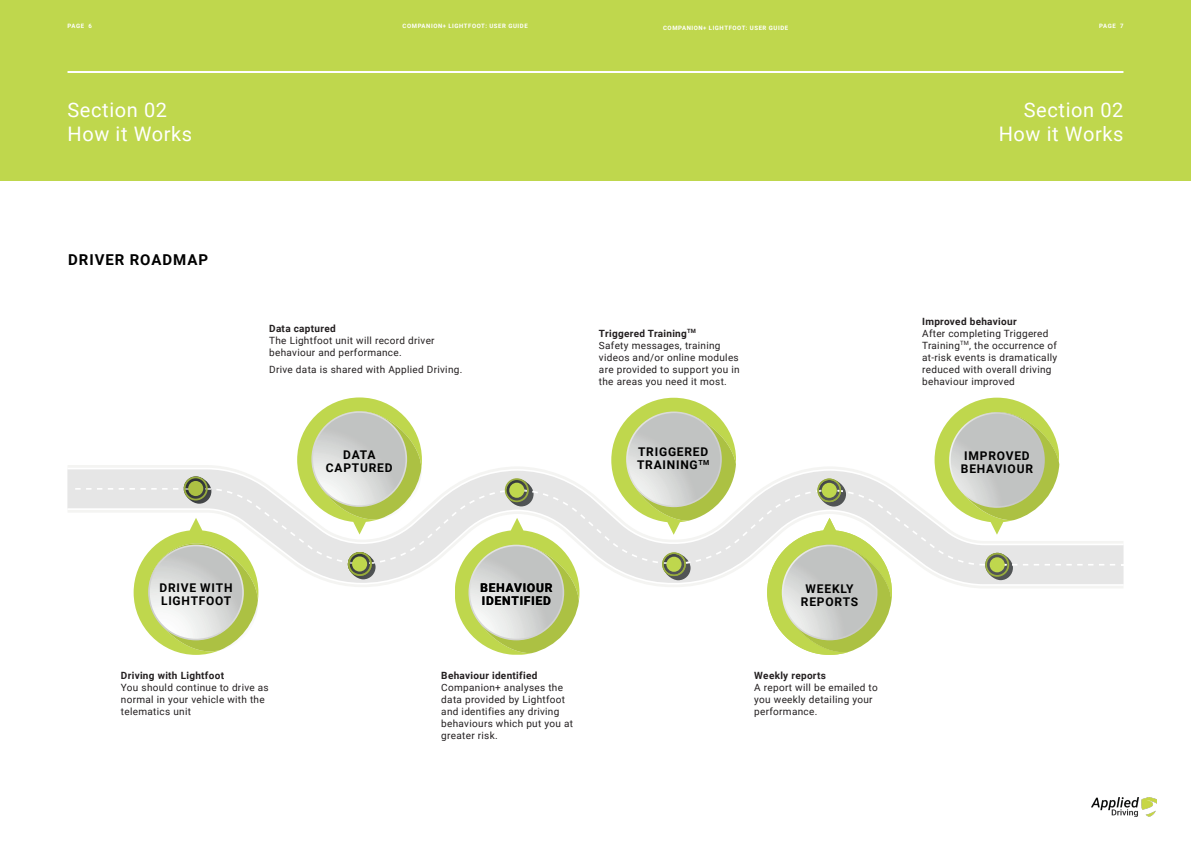
<style>
.page{position:relative;width:1191px;height:842px;background:#fff}
.page>*{position:absolute;margin:0;border:0;box-sizing:border-box;transform-origin:0 0}
.Section_White_20pt_Align_Left{font:20px/24px "Roboto";letter-spacing:.03em;color:#fff}
.Section_White_20pt_Align_Right{font:20px/24px "Roboto";letter-spacing:.03em;color:#fff;text-align:right}
.Header_15pt{font:700 15px "Roboto";letter-spacing:.065em;color:#000}
.Header_15pt-2{font:700 12px/13px "Roboto";letter-spacing:.065em;color:#000}
.Body_10pt{font:10px/12px "Roboto";letter-spacing:.03em;color:#231f20}
.Body_10pt-2{font:700 10px "Roboto";letter-spacing:.03em;color:#231f20}
.t1{font:700 6px "Roboto";letter-spacing:.095em;color:#fff}
</style>
<div class="page">
<div style="left:0;top:0;width:1191px;height:180px;background:#bfd74d"></div>
<hr style="left:68px;top:71px;width:1055px;height:2px;background:#fff">
<img style="left:1091px;top:797px;width:65px;height:19px">
<svg style="left:68px;top:465px;width:1055px;height:123px"></svg>
<svg style="left:68px;top:469px;width:1055px;height:115px"></svg>
<svg style="left:75px;top:488px;width:1040px;height:77px;fill:#e6e6e6"></svg>
<svg style="left:184px;top:476px;width:27px;height:28px"></svg>
<svg style="left:134px;top:518px;width:124px;height:137px"></svg>
<svg style="left:148px;top:545px;width:96px;height:95px"></svg>
<svg style="left:150px;top:546px;width:92px;height:93px"></svg>
<svg style="left:348px;top:552px;width:27px;height:27px"></svg>
<svg style="left:297px;top:397px;width:125px;height:137px"></svg>
<svg style="left:311px;top:411px;width:96px;height:96px"></svg>
<svg style="left:313px;top:413px;width:92px;height:92px;background:#d2d3d2"></svg>
<svg style="left:662px;top:552px;width:28px;height:28px"></svg>
<svg style="left:611px;top:398px;width:125px;height:137px"></svg>
<svg style="left:626px;top:411px;width:96px;height:96px"></svg>
<svg style="left:627px;top:413px;width:93px;height:93px;background:#cbcdcc"></svg>
<svg style="left:817px;top:478px;width:29px;height:29px"></svg>
<svg style="left:767px;top:518px;width:125px;height:137px"></svg>
<svg style="left:781px;top:545px;width:96px;height:95px"></svg>
<svg style="left:783px;top:546px;width:93px;height:93px;background:#cacccb"></svg>
<svg style="left:985px;top:553px;width:28px;height:27px"></svg>
<svg style="left:934px;top:398px;width:125px;height:137px"></svg>
<svg style="left:949px;top:412px;width:95px;height:96px"></svg>
<svg style="left:950px;top:414px;width:93px;height:92px;background:#c6c8c7"></svg>
<svg style="left:505px;top:478px;width:28px;height:28px"></svg>
<svg style="left:455px;top:518px;width:124px;height:137px"></svg>
<svg style="left:468px;top:545px;width:96px;height:95px"></svg>
<svg style="left:470px;top:546px;width:92px;height:93px;background:#d1d3d2"></svg>
<p class="t1" style="left:68px;top:22px;width:26px">PAGE 6</p>
<p class="t1" style="left:1099px;top:22px;width:26px">PAGE 7</p>
<p class="t1" style="left:663px;top:24px;width:127px">COMPANION+ LIGHTFOOT: USER GUIDE</p>
<p class="t1" style="left:402px;top:22px;width:127px">COMPANION+ LIGHTFOOT: USER GUIDE</p>
<p class="Section_White_20pt_Align_Left" style="left:68px;top:97px;width:126px">Section 02<br>How it Works</p>
<p class="Section_White_20pt_Align_Right" style="left:998px;top:97px;width:126px">Section 02<br>How it Works</p>
<p class="Header_15pt" style="left:68px;top:250px;width:141px">DRIVER ROADMAP</p>
<p class="Body_10pt-2" style="left:269px;top:321px;width:68px">Data captured</p>
<p class="Body_10pt" style="left:269px;top:334px;width:167px">The Lightfoot unit will record driver behaviour and performance.</p>
<p class="Body_10pt" style="left:269px;top:363px;width:195px">Drive data is shared with Applied Driving.</p>
<p class="Body_10pt-2" style="left:599px;top:326px;width:99px">Triggered Training<sup>TM</sup></p>
<p class="Body_10pt" style="left:599px;top:339px;width:142px">Safety messages, training videos and/or online modules are provided to support you in the areas you need it most.</p>
<p class="Body_10pt-2" style="left:922px;top:314px;width:96px">Improved behaviour</p>
<p class="Body_10pt" style="left:922px;top:327px;width:136px">After completing Triggered<br>Training<sup>TM</sup>, the occurrence of at-risk events is dramatically reduced with overall driving behaviour improved</p>
<p class="Header_15pt-2" style="left:326px;top:448px;width:68px;text-align:center">DATA<br>CAPTURED</p>
<p class="Header_15pt-2" style="left:637px;top:445px;width:74px">TRIGGERED<br>TRAINING<sup>TM</sup></p>
<p class="Header_15pt-2" style="left:961px;top:449px;width:74px">IMPROVED<br>BEHAVIOUR</p>
<p class="Header_15pt-2" style="left:159px;top:581px;width:75px">DRIVE WITH<br>LIGHTFOOT</p>
<p class="Header_15pt-2" style="left:480px;top:581px;width:74px">BEHAVIOUR<br>IDENTIFIED</p>
<p class="Header_15pt-2" style="left:801px;top:582px;width:59px;text-align:center">WEEKLY<br>REPORTS</p>
<p class="Body_10pt-2" style="left:121px;top:669px;width:105px">Driving with Lightfoot</p>
<p class="Body_10pt" style="left:121px;top:681px;width:149px">You should continue to drive as normal in your vehicle with the telematics unit</p>
<p class="Body_10pt-2" style="left:441px;top:669px;width:98px">Behaviour identified</p>
<p class="Body_10pt" style="left:441px;top:681px;width:133px">Companion+ analyses the data provided by Lightfoot and identifies any driving behaviours which put you at greater risk.</p>
<p class="Body_10pt-2" style="left:754px;top:669px;width:73px">Weekly reports</p>
<p class="Body_10pt" style="left:754px;top:681px;width:125px">A report will be emailed to you weekly detailing your performance.</p>
</div>
